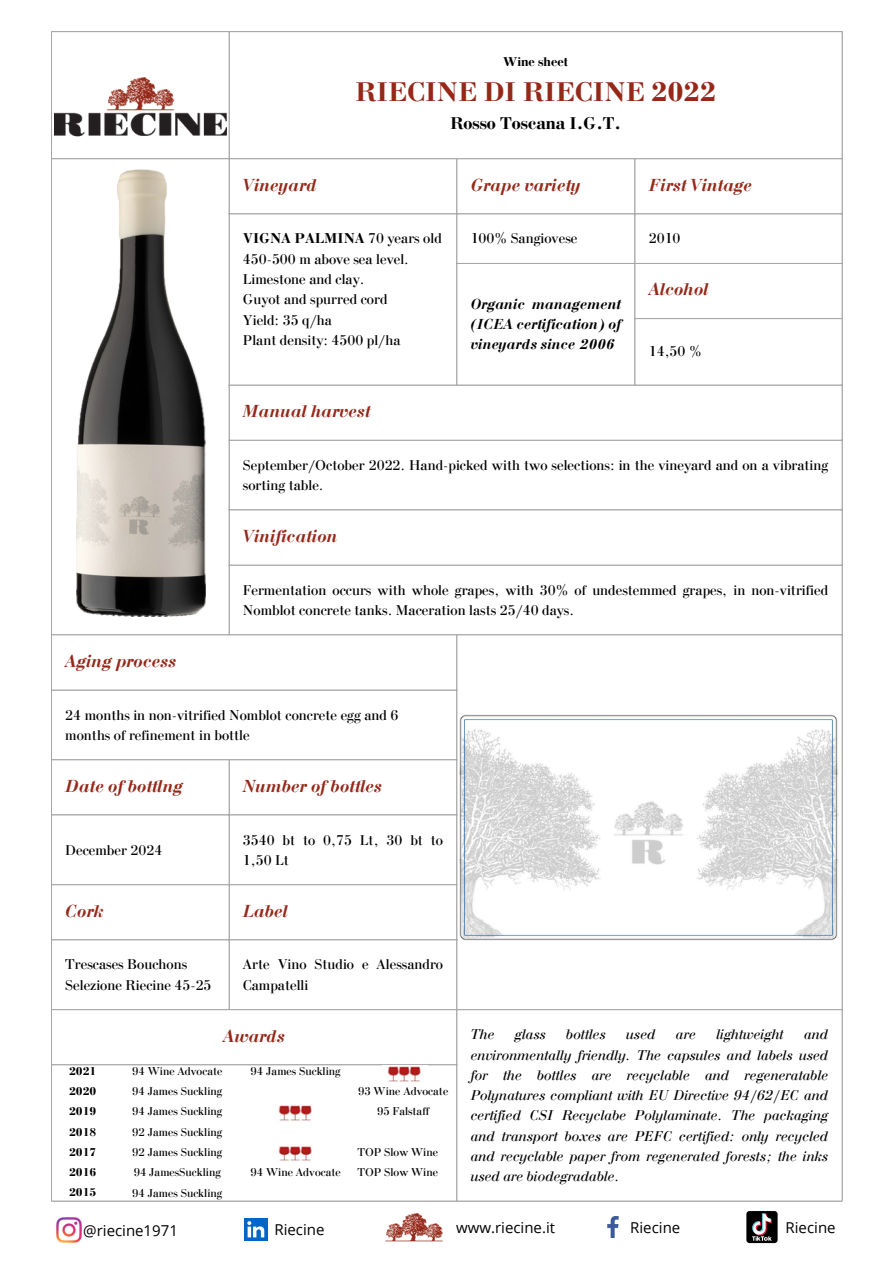
<style>
.page{position:relative;width:894px;height:1264px;background:#fff}
.page>*{position:absolute;margin:0;border:0;box-sizing:border-box;transform-origin:0 0}
.t1{font:700 28.5px "Bodoni";color:#952819}
.t2{font:italic 700 18px "Bodoni";color:#952819}
.t3{font:700 18px "Bodoni";color:#000}
.t4{font:15px/20.2px "Bodoni";color:#000}
.t5{font:italic 15px/20.2px "Bodoni";color:#000;text-align:justify}
.t6{font:italic 700 15px/20.2px "Bodoni";color:#000;text-align:justify}
.t7{font:15px "Open Sans";color:#000}
.t8{font:700 13.5px "Bodoni";color:#000}
.t9{font:12px "Bodoni";color:#000}
.t10{font:700 12px "Bodoni";color:#000}
.s1{font-weight:700}
</style>
<div class="page">
<hr style="left:51px;top:32px;width:1px;height:1168px;background:#a6a6a6">
<hr style="left:229px;top:32px;width:1px;height:602px;background:#a6a6a6">
<hr style="left:229px;top:760px;width:1px;height:249px;background:#a6a6a6">
<hr style="left:456px;top:159px;width:1px;height:226px;background:#a6a6a6">
<hr style="left:456px;top:635px;width:1px;height:565px;background:#a6a6a6">
<hr style="left:634px;top:159px;width:1px;height:226px;background:#a6a6a6">
<hr style="left:841px;top:32px;width:1px;height:1168px;background:#a6a6a6">
<hr style="left:51px;top:31px;width:791px;height:1px;background:#a6a6a6">
<hr style="left:51px;top:158px;width:791px;height:1px;background:#a6a6a6">
<hr style="left:229px;top:214px;width:613px;height:1px;background:#a6a6a6">
<hr style="left:456px;top:263px;width:386px;height:1px;background:#a6a6a6">
<hr style="left:634px;top:318px;width:208px;height:1px;background:#a6a6a6">
<hr style="left:229px;top:385px;width:613px;height:1px;background:#a6a6a6">
<hr style="left:229px;top:440px;width:613px;height:1px;background:#a6a6a6">
<hr style="left:229px;top:509px;width:613px;height:1px;background:#a6a6a6">
<hr style="left:229px;top:565px;width:613px;height:1px;background:#a6a6a6">
<hr style="left:51px;top:634px;width:791px;height:1px;background:#a6a6a6">
<hr style="left:51px;top:689px;width:406px;height:1px;background:#a6a6a6">
<hr style="left:51px;top:759px;width:406px;height:1px;background:#a6a6a6">
<hr style="left:51px;top:814px;width:406px;height:1px;background:#a6a6a6">
<hr style="left:51px;top:884px;width:406px;height:1px;background:#a6a6a6">
<hr style="left:51px;top:939px;width:406px;height:1px;background:#a6a6a6">
<hr style="left:51px;top:1009px;width:791px;height:1px;background:#a6a6a6">
<hr style="left:51px;top:1064px;width:406px;height:1px;background:#a6a6a6">
<hr style="left:51px;top:1200px;width:791px;height:1px;background:#a6a6a6">
<img style="left:56px;top:1217px;width:26px;height:26px">
<img style="left:607px;top:1216px;width:12px;height:21px">
<img style="left:244px;top:1218px;width:23px;height:22px">
<img style="left:746px;top:1211px;width:32px;height:32px">
<img style="left:55px;top:77px;width:172px;height:60px">
<img style="left:385px;top:1213px;width:58px;height:28px">
<img style="left:278px;top:1105px;width:34px;height:16px">
<img style="left:278px;top:1146px;width:34px;height:15px">
<img style="left:459px;top:714px;width:378px;height:226px">
<img style="left:387px;top:1066px;width:34px;height:16px">
<img style="left:76px;top:169px;width:129px;height:447px">
<p class="t8" style="left:503px;top:53px;width:66px">Wine sheet</p>
<p class="t1" style="left:355px;top:74px;width:362px">RIECINE DI RIECINE 2022</p>
<p class="t3" style="left:450px;top:112px;width:173px">Rosso Toscana I.G.T.</p>
<p class="t2" style="left:243px;top:174px;width:76px">Vineyard</p>
<p class="t2" style="left:470px;top:174px;width:111px">Grape variety</p>
<p class="t2" style="left:648px;top:174px;width:105px">First Vintage</p>
<p class="t4" style="left:243px;top:229px;width:200px"><span class="s1">VIGNA PALMINA</span> 70 years old<br>450-500 m above sea level.<br>Limestone and clay.</p>
<p class="t4" style="left:243px;top:290px;width:146px">Guyot and spurred cord</p>
<p class="t4" style="left:243px;top:310px;width:90px">Yield: 35 q/ha</p>
<p class="t4" style="left:243px;top:330px;width:159px">Plant density: 4500 pl/ha</p>
<p class="t4" style="left:470px;top:229px;width:108px">100% Sangiovese</p>
<p class="t4" style="left:648px;top:229px;width:33px">2010</p>
<p class="t2" style="left:648px;top:278px;width:61px">Alcohol</p>
<p class="t6" style="left:470px;top:294px;width:152px">Organic management (ICEA certification) of vineyards since 2006</p>
<p class="t4" style="left:648px;top:341px;width:54px">14,50 %</p>
<p class="t2" style="left:243px;top:400px;width:129px">Manual harvest</p>
<p class="t4" style="left:243px;top:455px;width:586px">September/October 2022. Hand-picked with two selections: in the vineyard and on a vibrating sorting table.</p>
<p class="t2" style="left:243px;top:525px;width:96px">Vinification</p>
<p class="t4" style="left:243px;top:580px;width:586px">Fermentation occurs with whole grapes, with 30% of undestemmed grapes, in non-vitrified<br>Nomblot concrete tanks. Maceration lasts 25/40 days.</p>
<p class="t2" style="left:65px;top:649px;width:113px">Aging process</p>
<p class="t4" style="left:65px;top:705px;width:334px">24 months in non-vitrified Nomblot concrete egg and 6 months of refinement in bottle</p>
<p class="t2" style="left:65px;top:774px;width:119px">Date of bottlng</p>
<p class="t2" style="left:243px;top:774px;width:141px">Number of bottles</p>
<p class="t4" style="left:65px;top:840px;width:98px">December 2024</p>
<p class="t4" style="left:243px;top:830px;width:202px">3540 bt to 0,75 Lt, 30 bt to<br>1,50 Lt</p>
<p class="t2" style="left:65px;top:899px;width:40px">Cork</p>
<p class="t2" style="left:243px;top:899px;width:47px">Label</p>
<p class="t4" style="left:243px;top:954px;width:202px">Arte Vino Studio e Alessandro<br>Campatelli</p>
<p class="t2" style="left:223px;top:1024px;width:63px">Awards</p>
<p class="t5" style="left:470px;top:1024px;width:25px">The</p>
<p class="t5" style="left:515px;top:1024px;width:32px">glass</p>
<p class="t5" style="left:566px;top:1024px;width:41px">bottles</p>
<p class="t5" style="left:626px;top:1024px;width:31px">used</p>
<p class="t5" style="left:675px;top:1024px;width:21px">are</p>
<p class="t5" style="left:716px;top:1024px;width:69px">lightweight</p>
<p class="t4" style="left:65px;top:954px;width:123px">Trescases Bouchons</p>
<p class="t4" style="left:65px;top:975px;width:148px">Selezione Riecine 45-25</p>
<p class="t5" style="left:470px;top:1024px;width:359px;text-indent:333px">and environmentally friendly. The capsules and labels used for the bottles are recyclable and regeneratable Polynatures compliant with EU Directive 94/62/EC and certified CSI Recyclabe Polylaminate. The packaging and transport boxes are PEFC certified: only recycled and recyclable paper from regenerated forests; the inks used are biodegradable.</p>
<p class="t10" style="left:69px;top:1063px;width:29px">2021</p>
<p class="t10" style="left:69px;top:1104px;width:29px">2019</p>
<p class="t9" style="left:132px;top:1063px;width:92px">94 Wine Advocate</p>
<h2 class="t9" style="left:250px;top:1063px;width:91px">94 James Suckling</h2>
<h2 class="t10" style="left:69px;top:1083px;width:29px">2020</h2>
<p class="t9" style="left:132px;top:1083px;width:91px">94 James Suckling</p>
<p class="t9" style="left:132px;top:1104px;width:91px">94 James Suckling</p>
<p class="t9" style="left:132px;top:1124px;width:91px">92 James Suckling</p>
<p class="t9" style="left:132px;top:1144px;width:91px">92 James Suckling</p>
<p class="t9" style="left:134px;top:1164px;width:89px">94 JamesSuckling</p>
<p class="t9" style="left:132px;top:1185px;width:91px">94 James Suckling</p>
<p class="t9" style="left:358px;top:1083px;width:92px">93 Wine Advocate</p>
<p class="t9" style="left:377px;top:1104px;width:54px">95 Falstaff</p>
<p class="t9" style="left:357px;top:1144px;width:82px">TOP Slow Wine</p>
<p class="t10" style="left:69px;top:1124px;width:29px">2018</p>
<p class="t10" style="left:69px;top:1144px;width:29px">2017</p>
<p class="t10" style="left:69px;top:1164px;width:29px">2016</p>
<p class="t10" style="left:69px;top:1184px;width:29px">2015</p>
<p class="t9" style="left:250px;top:1164px;width:92px">94 Wine Advocate</p>
<p class="t9" style="left:357px;top:1164px;width:82px">TOP Slow Wine</p>
<h2 class="t7" style="left:83px;top:1219px;width:96px">@riecine1971</h2>
<h2 class="t7" style="left:274px;top:1219px;width:52px">Riecine</h2>
<h2 class="t7" style="left:456px;top:1216px;width:100px">www.riecine.it</h2>
<h2 class="t7" style="left:630px;top:1216px;width:52px">Riecine</h2>
<h2 class="t7" style="left:785px;top:1216px;width:52px">Riecine</h2>
</div>
